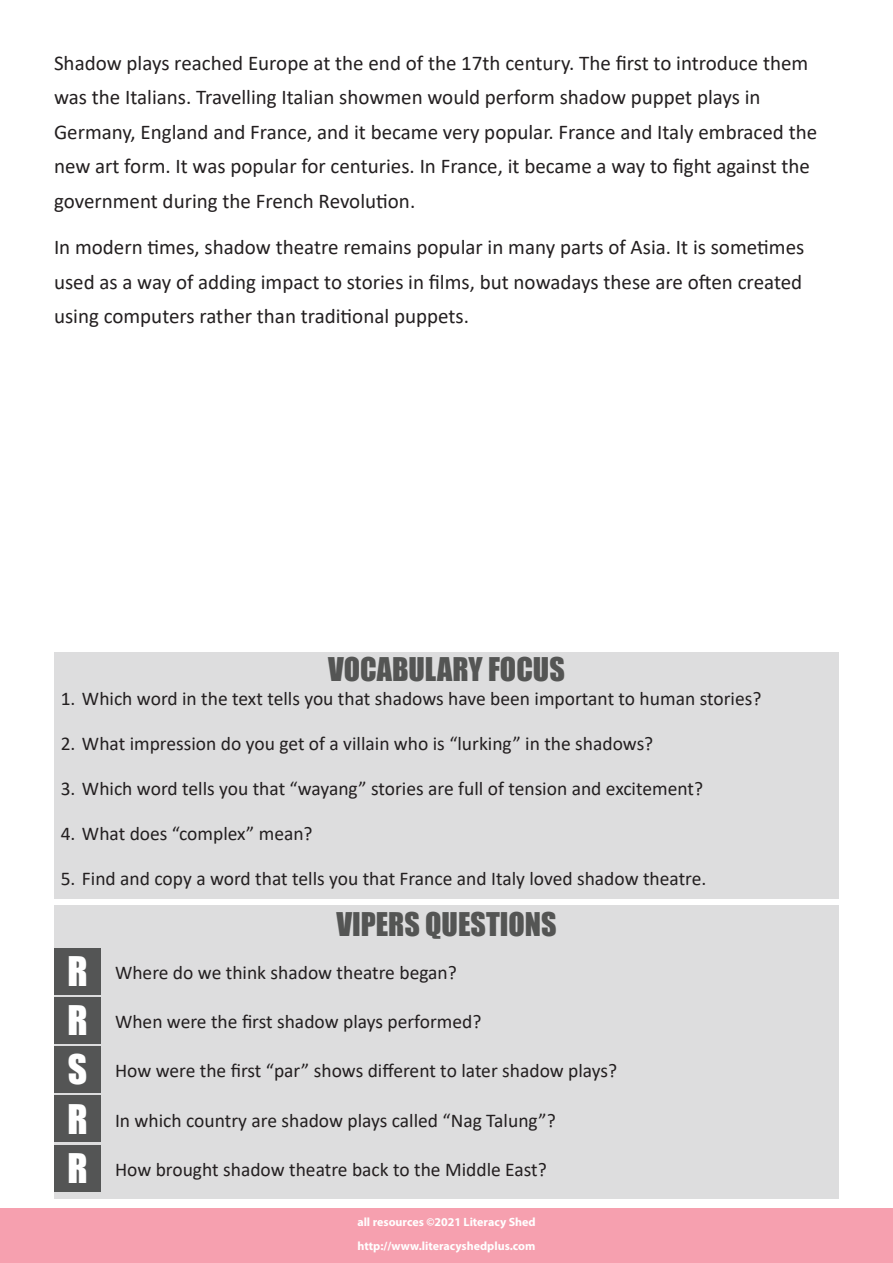
<style>
.page{position:relative;width:893px;height:1263px;background:#fff}
.page>*{position:absolute;margin:0;border:0;box-sizing:border-box;transform-origin:0 0}
.t1{font:30px "Impact";color:#545554}
.t2{font:21px/34.5px "Calibri";color:#231f20}
.t3{font:19.5px "Calibri";color:#231f20}
.t4{font:700 12px/24px "Myriad Pro";color:#fff}
.s1{font-family:"Impact";font-size:37.5px;color:#fff}
</style>
<div class="page">
<div style="left:0;top:1209px;width:893px;height:54px;background:#f6a0af"></div>
<div style="left:54px;top:652px;width:785px;height:246px;background:#ddddde"></div>
<div style="left:54px;top:906px;width:785px;height:293px;background:#ddddde"></div>
<div style="left:54px;top:948px;width:47px;height:46px;background:#545555"></div>
<div style="left:54px;top:997px;width:47px;height:47px;background:#545555"></div>
<div style="left:54px;top:1046px;width:47px;height:47px;background:#545555"></div>
<div style="left:54px;top:1095px;width:47px;height:47px;background:#545555"></div>
<div style="left:54px;top:1145px;width:47px;height:47px;background:#545555"></div>
<p class="t2" style="left:54px;top:45px;width:765px">Shadow plays reached Europe at the end of the 17th century. The first to introduce them was the Italians. Travelling Italian showmen would perform shadow puppet plays in Germany, England and France, and it became very popular. France and Italy embraced the new art form. It was popular for centuries. In France, it became a way to fight against the government during the French Revolution.</p>
<p class="t2" style="left:54px;top:230px;width:752px;text-align:justify">In modern times, shadow theatre remains popular in many parts of Asia. It is sometimes used as a way of adding impact to stories in films, but nowadays these are often created using computers rather than traditional puppets.</p>
<h1 class="t1" style="left:328px;top:646px;width:238px">VOCABULARY FOCUS</h1>
<p class="t3" style="left:61px;top:685px;width:702px">1. Which word in the text tells you that shadows have been important to human stories?</p>
<p class="t3" style="left:61px;top:730px;width:594px">2. What impression do you get of a villain who is “lurking” in the shadows?</p>
<p class="t3" style="left:61px;top:775px;width:644px">3. Which word tells you that “wayang” stories are full of tension and excitement?</p>
<p class="t3" style="left:61px;top:820px;width:253px">4. What does “complex” mean?</p>
<p class="t3" style="left:61px;top:865px;width:647px">5. Find and copy a word that tells you that France and Italy loved shadow theatre.</p>
<h1 class="t1" style="left:336px;top:901px;width:222px">VIPERS QUESTIONS</h1>
<p class="t3" style="left:67px;top:959px;width:391px"><span class="s1">R</span> Where do we think shadow theatre began?</p>
<p class="t3" style="left:67px;top:1008px;width:416px"><span class="s1">R</span> When were the first shadow plays performed?</p>
<p class="t3" style="left:68px;top:1057px;width:551px"><span class="s1">S</span> How were the first “par” shows different to later shadow plays?</p>
<p class="t3" style="left:67px;top:1106px;width:490px"><span class="s1">R</span> In which country are shadow plays called “Nag Talung”?</p>
<p class="t3" style="left:67px;top:1156px;width:481px"><span class="s1">R</span> How brought shadow theatre back to the Middle East?</p>
<p class="t4" style="left:357px;top:1209px;width:180px">all resources ©2021 Literacy Shed http://www.literacyshedplus.com</p>
</div>
